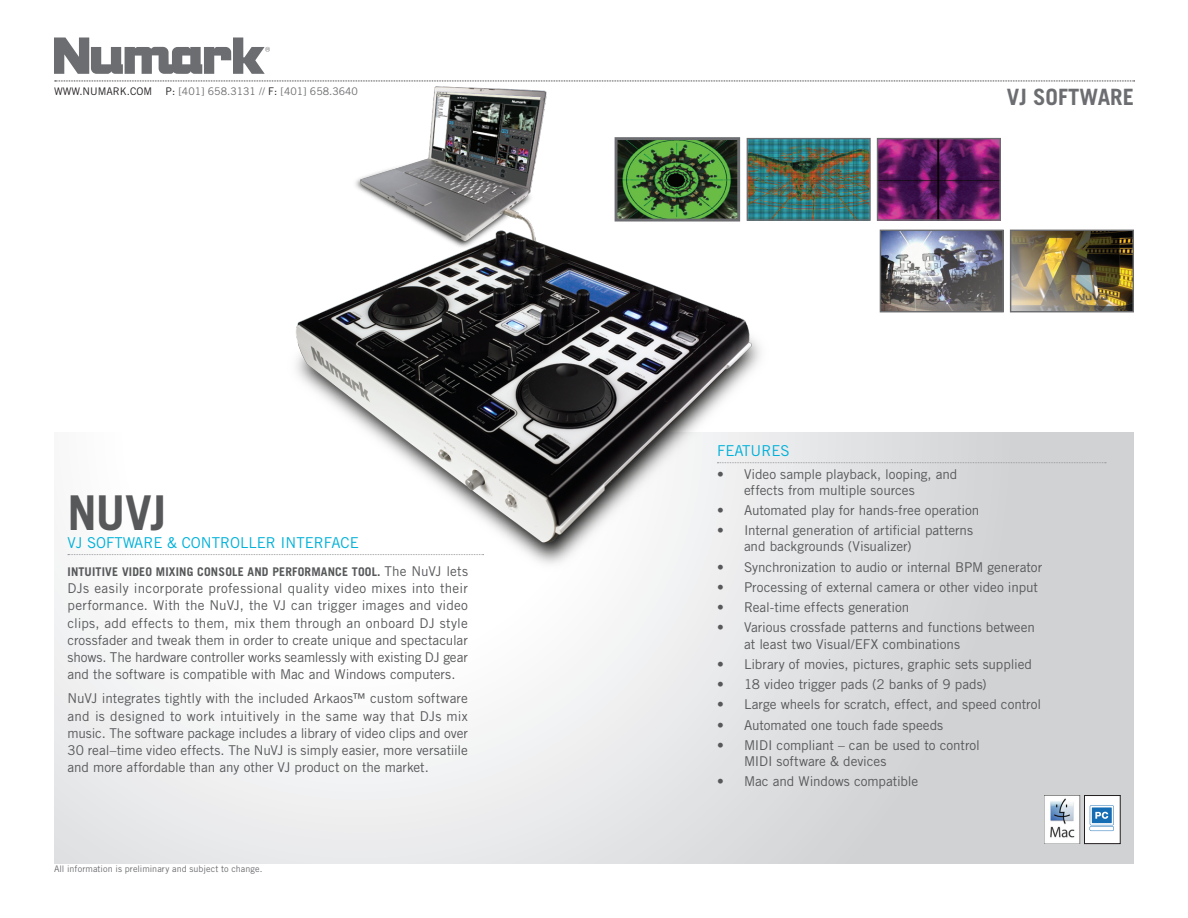
<style>
.page{position:relative;width:1188px;height:918px;background:#fff}
.page>*{position:absolute;margin:0;border:0;box-sizing:border-box;transform-origin:0 0}
.Product_Heading{font:700 48px "Trade Gothic LT";color:#57585a}
.Product_Category_hea{font:700 22.5px "Trade Gothic LT";color:#6c6d70}
.Descriptor_copy{font:15px "Trade Gothic LT";color:#00b1d9}
.Body_Copy{font:13.5px/17.2px "Trade Gothic LT";letter-spacing:-.01em;color:#57585a;text-align:justify}
.Feature_copy{font:13.5px/16.2px "Trade Gothic LT";letter-spacing:-.005em;color:#57585a}
.Body_Copy-2{font:700 12px "Trade Gothic LT";letter-spacing:.015em;color:#57585a}
.t1{font:10.5px "Trade Gothic LT";color:#6c6d70}
.t2{font:10.5px "Trade Gothic LT";color:#231f20}
.t3{font:9px "Trade Gothic LT";letter-spacing:.005em;color:#6c6d70}
.s1{color:#231f20}
.s2{font-weight:400;font-size:13.5px}
</style>
<div class="page">
<svg style="left:54px;top:432px;width:1080px;height:432px"></svg>
<img style="left:1044px;top:795px;width:77px;height:49px">
<div style="left:1084px;top:796px;width:36px;height:48px;background:#fff"></div>
<div style="left:1084px;top:795px;width:36px;height:49px;border:1px solid #231f20"></div>
<svg style="left:1090px;top:805px;width:24px;height:26px"></svg>
<img style="left:136px;top:80px;width:761px;height:617px">
<img style="left:619px;top:141px;width:117px;height:77px">
<div style="left:615px;top:137px;width:125px;height:85px;border:3px solid #6c6d70"></div>
<img style="left:749px;top:140px;width:120px;height:79px">
<div style="left:747px;top:138px;width:124px;height:83px;border:1px solid #6c6d70"></div>
<img style="left:879px;top:140px;width:120px;height:79px">
<div style="left:877px;top:138px;width:124px;height:83px;border:1px solid #6c6d70"></div>
<img style="left:882px;top:232px;width:120px;height:78px">
<div style="left:880px;top:230px;width:124px;height:82px;border:1px solid #6c6d70"></div>
<img style="left:1012px;top:232px;width:120px;height:78px">
<div style="left:1010px;top:230px;width:124px;height:82px;border:1px solid #6c6d70"></div>
<svg style="left:68px;top:554px;width:416px;height:1px"></svg>
<svg style="left:717px;top:462px;width:389px;height:1px"></svg>
<svg style="left:55px;top:81px;width:1080px;height:1px"></svg>
<svg style="left:54px;top:38px;width:216px;height:36px"></svg>
<p class="t2" style="left:54px;top:85px;width:10px">www</p>
<p class="t2" style="left:79px;top:85px;width:59px">.N umark.com</p>
<p class="t1" style="left:166px;top:85px;width:194px"><span class="s1">P:</span> [401] 658.3131 // <span class="s1">F:</span> [401] 658.3640</p>
<p class="Product_Heading" style="left:68px;top:483px;width:101px">NUVJ</p>
<p class="Descriptor_copy" style="left:68px;top:533px;width:38px">VJ Software</p>
<p class="Descriptor_copy" style="left:167px;top:533px;width:20px">&amp; controller</p>
<p class="Descriptor_copy" style="left:281px;top:533px;width:15px">Interface</p>
<p class="Body_Copy-2" style="left:68px;top:564px;width:402px">INTUITIVE VIDEO MIXING CONSOLE AND PERFORMANCE TOOL. <span class="s2">The N uVJ lets</span></p>
<p class="Body_Copy" style="left:68px;top:580px;width:402px">DJs easily incorporate professional quality video mixes into their performance. With the N uVJ, the VJ can trigger images and video clips, add effects to them, mix them through an onboard DJ style crossfader and tweak them in order to create unique and spectacular shows. The hardware controller works seamlessly with existing DJ gear and the software is compatible with Mac and Windows computers.</p>
<p class="Body_Copy" style="left:68px;top:690px;width:402px">N uVJ integrates tightly with the included Arkaos™ custom software and is designed to work intuitively in the same way that DJs mix music. The software package includes a library of video clips and over 30 real–time video effects. The NuVJ is simply easier, more versatiile and more affordable than any other VJ product on the market.</p>
<p class="t3" style="left:54px;top:863px;width:210px">All information is preliminary and subject to change.</p>
<p class="Product_Category_hea" style="left:1007px;top:83px;width:129px">VJ SOFTWARE</p>
<p class="Descriptor_copy" style="left:717px;top:441px;width:74px">Features</p>
<p class="Feature_copy" style="left:744px;top:466px;width:215px;text-indent:-27px">• Video sample playback, looping, and effects from multiple sources</p>
<p class="Feature_copy" style="left:717px;top:502px;width:264px">• Automated play for hands-free operation</p>
<p class="Feature_copy" style="left:744px;top:522px;width:231px;text-indent:-27px">• Internal generation of artificial patterns and backgrounds (Visualizer)</p>
<p class="Feature_copy" style="left:717px;top:559px;width:327px">• Synchronization to audio or internal BPM generator</p>
<p class="Feature_copy" style="left:717px;top:579px;width:323px">• Processing of external camera or other video input</p>
<p class="Feature_copy" style="left:717px;top:599px;width:194px">• Real-time effects generation</p>
<p class="Feature_copy" style="left:744px;top:619px;width:292px;text-indent:-27px">• Various crossfade patterns and functions between at least two Visual/EFX combinations</p>
<p class="Feature_copy" style="left:717px;top:656px;width:316px">• Library of movies, pictures, graphic sets supplied</p>
<p class="Feature_copy" style="left:717px;top:676px;width:271px">• 18 video trigger pads (2 banks of 9 pads)</p>
<p class="Feature_copy" style="left:717px;top:696px;width:326px">• Large wheels for scratch, effect, and speed control</p>
<p class="Feature_copy" style="left:717px;top:717px;width:228px">• Automated one touch fade speeds</p>
<p class="Feature_copy" style="left:744px;top:737px;width:237px;text-indent:-27px">• MIDI compliant – can be used to control<br>MIDI software &amp; devices</p>
<p class="Feature_copy" style="left:717px;top:773px;width:203px">• Mac and Windows compatible</p>
</div>
